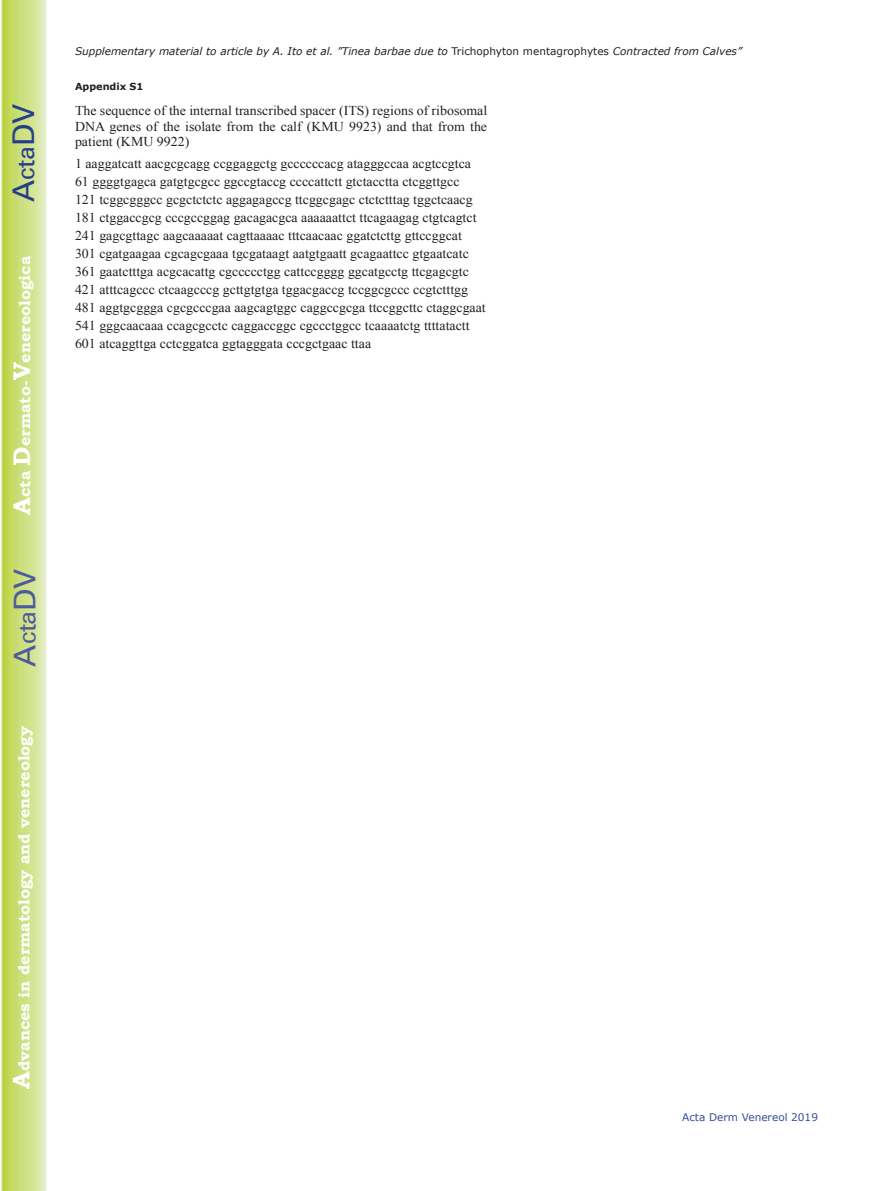
<style>
.page{position:relative;width:893px;height:1191px;background:#fff}
.page>*{position:absolute;margin:0;border:0;box-sizing:border-box;transform-origin:0 0}
.t1{font:30px "Univers";color:#4d5a9e}
.t2{font:30px "Univers";color:#253f8e}
.t3{font:700 15.75px "Bookman Old Style";color:#fff}
.t4{font:13.5px/18px "Times New Roman";color:#231f20;text-align:justify}
.t5{font:italic 10.5px "Verdana";color:#231f20}
.t6{font:10.5px "Verdana";color:#324f95}
.t7{font:700 9.75px "Verdana";color:#231f20}
.s1{font-size:24px}
.s2{font-style:normal}
</style>
<div class="page">
<svg style="left:1px;top:0;width:45px;height:1191px;background:#cfe084"></svg>
<h1 class="t2" style="left:6px;top:202px;width:100px;rotate:-90deg">A<span class="s1">cta</span>DV</h1>
<p class="t3" style="left:15px;top:515px;width:260px;rotate:-90deg"><span class="s1">A</span>cta <span class="s1">D</span>ermato-<span class="s1">V</span>enereologica</p>
<h1 class="t1" style="left:7px;top:666px;width:100px;rotate:-90deg">A<span class="s1">cta</span>DV</h1>
<p class="t3" style="left:15px;top:1088px;width:364px;rotate:-90deg"><span class="s1">A</span>dvances in dermatology and venereology</p>
<p class="t5" style="left:75px;top:44px;width:668px">Supplementary material to article by A. Ito et al. ”Tinea barbae due to <span class="s2">Trichophyton mentagrophytes</span> Contracted from Calves”</p>
<p class="t7" style="left:75px;top:80px;width:70px">Appendix S1</p>
<p class="t4" style="left:75px;top:103px;width:414px;line-height:15px">The sequence of the internal transcribed spacer (ITS) regions of ribosomal DNA genes of the isolate from the calf (KMU 9923) and that from the patient (KMU 9922)</p>
<p class="t4" style="left:75px;top:154px;width:412px;text-align:left">1 aaggatcatt aacgcgcagg ccggaggctg gccccccacg atagggccaa acgtccgtca 61 ggggtgagca gatgtgcgcc ggccgtaccg ccccattctt gtctacctta ctcggttgcc<br>121 tcggcgggcc gcgctctctc aggagagccg ttcggcgagc ctctctttag tggctcaacg 181 ctggaccgcg cccgccggag gacagacgca aaaaaattct ttcagaagag ctgtcagtct 241 gagcgttagc aagcaaaaat cagttaaaac tttcaacaac ggatctcttg gttccggcat 301 cgatgaagaa cgcagcgaaa tgcgataagt aatgtgaatt gcagaattcc gtgaatcatc 361 gaatctttga acgcacattg cgccccctgg cattccgggg ggcatgcctg ttcgagcgtc 421 atttcagccc ctcaagcccg gcttgtgtga tggacgaccg tccggcgccc ccgtctttgg 481 aggtgcggga cgcgcccgaa aagcagtggc caggccgcga ttccggcttc ctaggcgaat 541 gggcaacaaa ccagcgcctc caggaccggc cgccctggcc tcaaaatctg ttttatactt 601 atcaggttga cctcggatca ggtagggata cccgctgaac ttaa</p>
<p class="t6" style="left:682px;top:1110px;width:137px">Acta Derm Venereol 2019</p>
</div>
